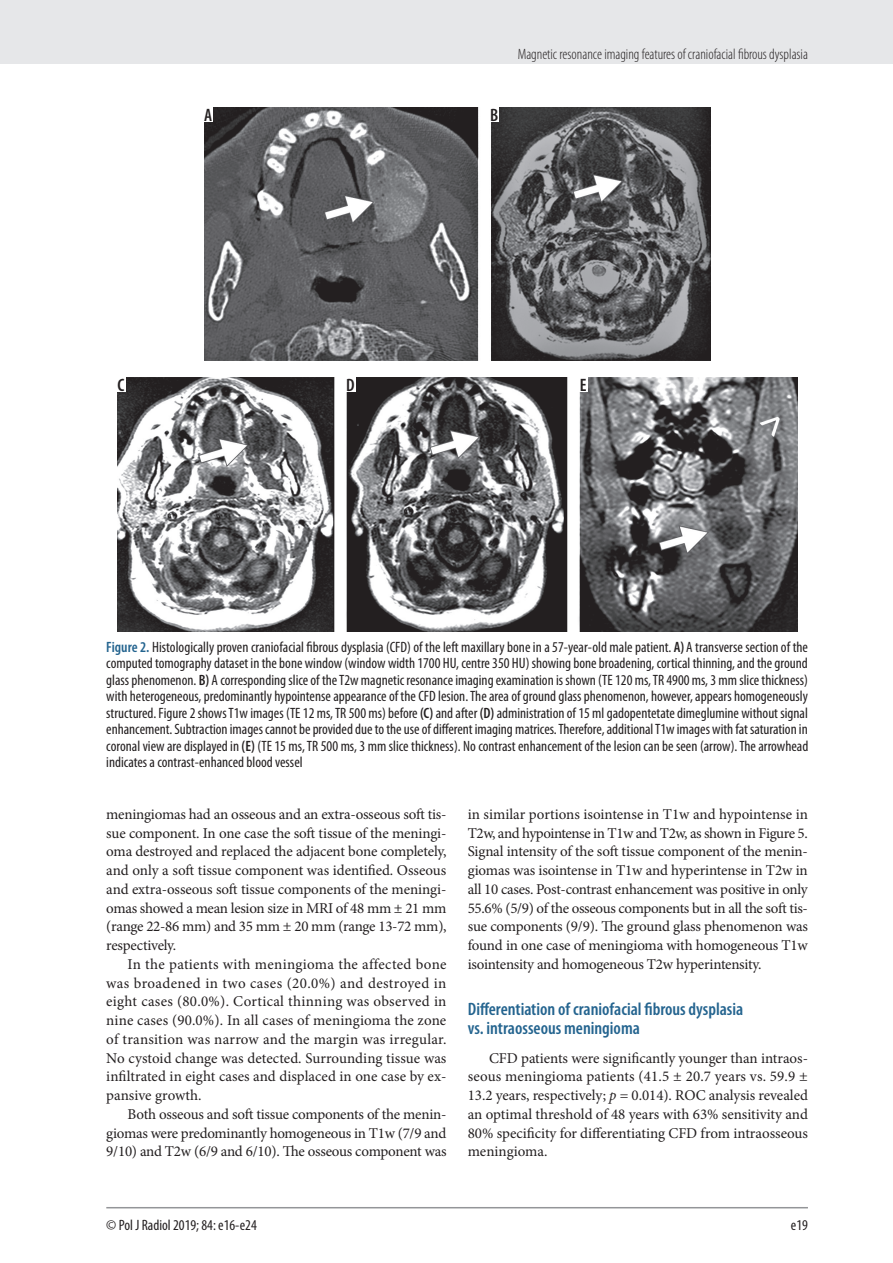
<style>
.page{position:relative;width:893px;height:1263px;background:#fff}
.page>*{position:absolute;margin:0;border:0;box-sizing:border-box;transform-origin:0 0}
.t1{font:600 condensed 18px/18.8px "Myriad Pro";color:#24648f}
.t2{font:600 condensed 18px "Myriad Pro";color:#231f20}
.t3{font:15px/18.8px "Minion Pro";letter-spacing:-.015em;color:#231f20;text-align:justify}
.t4{font:condensed 15px/16.5px "Myriad Pro";color:#231f20;text-align:justify}
.t5{font:300 condensed 15px "Myriad Pro";color:#231f20}
.s1{font-weight:600;color:#24648f}
.s2{font-weight:600}
.s3{font-style:italic}
</style>
<div class="page">
<div style="left:0;top:0;width:893px;height:64px;background:#e6e7e9"></div>
<hr style="left:106px;top:1207px;width:702px;height:1px;background:#939598">
<img style="left:204px;top:107px;width:506px;height:254px">
<img style="left:117px;top:378px;width:680px;height:254px">
<div style="left:203px;top:106px;width:10px;height:16px;background:#fff"></div>
<div style="left:345px;top:377px;width:10px;height:15px;background:#fff"></div>
<div style="left:578px;top:377px;width:10px;height:15px;background:#fff"></div>
<div style="left:489px;top:106px;width:10px;height:16px;background:#fff"></div>
<div style="left:116px;top:377px;width:10px;height:15px;background:#fff"></div>
<p class="t2" style="left:204px;top:104px;width:10px">A</p>
<p class="t2" style="left:118px;top:374px;width:8px">C</p>
<p class="t2" style="left:490px;top:104px;width:10px">B</p>
<p class="t5" style="left:518px;top:45px;width:292px">Magnetic resonance imaging features of craniofacial fibrous dysplasia</p>
<p class="t2" style="left:346px;top:374px;width:10px">D</p>
<p class="t2" style="left:580px;top:374px;width:8px">E</p>
<p class="t4" style="left:106px;top:638px;width:704px"><span class="s1">Figure 2.</span> Histologically proven craniofacial fibrous dysplasia (CFD) of the left maxillary bone in a 57-year-old male patient. <span class="s2">A)</span> A transverse section of the computed tomography dataset in the bone window (window width 1700 HU, centre 350 HU) showing bone broadening, cortical thinning, and the ground glass phenomenon. <span class="s2">B)</span> A corresponding slice of the T2w magnetic resonance imaging examination is shown (TE 120 ms, TR 4900 ms, 3 mm slice thickness) with heterogeneous, predominantly hypointense appearance of the CFD lesion. The area of ground glass phenomenon, however, appears homogeneously structured. Figure 2 shows T1w images (TE 12 ms, TR 500 ms) before <span class="s2">(C)</span> and after <span class="s2">(D)</span> administration of 15 ml gadopentetate dimeglumine without signal enhancement. Subtraction images cannot be provided due to the use of different imaging matrices. Therefore, additional T1w images with fat saturation in coronal view are displayed in <span class="s2">(E)</span> (TE 15 ms, TR 500 ms, 3 mm slice thickness). No contrast enhancement of the lesion can be seen (arrow). The arrowhead indicates a contrast-enhanced blood vessel</p>
<p class="t3" style="left:106px;top:805px;width:342px">meningiomas had an osseous and an extra-osseous soft tis&shy;sue component. In one case the soft tissue of the meningi&shy;oma destroyed and replaced the adjacent bone completely, and only a soft tissue component was identified. Osseous and extra-osseous soft tissue components of the meningi&shy;omas showed a mean lesion size in MRI of 48 mm ± 21 mm (range 22-86 mm) and 35 mm ± 20 mm (range 13-72 mm), respectively.</p>
<p class="t3" style="left:106px;top:955px;width:342px;text-indent:21px">In the patients with meningioma the affected bone was broadened in two cases (20.0%) and destroyed in eight cases (80.0%). Cortical thinning was observed in nine cases (90.0%). In all cases of meningioma the zone of transition was narrow and the margin was irregular.<br>No cystoid change was detected. Surrounding tissue was infiltrated in eight cases and displaced in one case by ex&shy;pansive growth.</p>
<p class="t3" style="left:106px;top:1105px;width:342px;text-indent:21px">Both osseous and soft tissue components of the menin&shy;giomas were predominantly homogeneous in T1w (7/9 and 9/10) and T2w (6/9 and 6/10). The osseous component was</p>
<p class="t3" style="left:468px;top:805px;width:342px">in similar portions isointense in T1w and hypointense in T2w, and hypointense in T1w and T2w, as shown in Figure 5.<br>Signal intensity of the soft tissue component of the menin&shy;giomas was isointense in T1w and hyperintense in T2w in all 10 cases. Post-contrast enhancement was positive in only 55.6% (5/9) of the osseous components but in all the soft tis&shy;sue components (9/9). The ground glass phenomenon was found in one case of meningioma with homogeneous T1w isointensity and homogeneous T2w hyperintensity.</p>
<p class="t1" style="left:468px;top:1000px;width:277px">Differentiation of craniofacial fibrous dysplasia vs. intraosseous meningioma</p>
<p class="t3" style="left:468px;top:1048px;width:342px;text-indent:21px">CFD patients were significantly younger than intraos&shy;seous meningioma patients (41.5 ± 20.7 years vs. 59.9 ± 13.2 years, respectively; <span class="s3">p</span> = 0.014). ROC analysis revealed an optimal threshold of 48 years with 63% sensitivity and 80% specificity for differentiating CFD from intraosseous meningioma.</p>
<p class="t4" style="left:106px;top:1216px;width:152px">© Pol J Radiol 2019; 84: e16-e24</p>
<p class="t4" style="left:791px;top:1216px;width:18px">e19</p>
</div>
